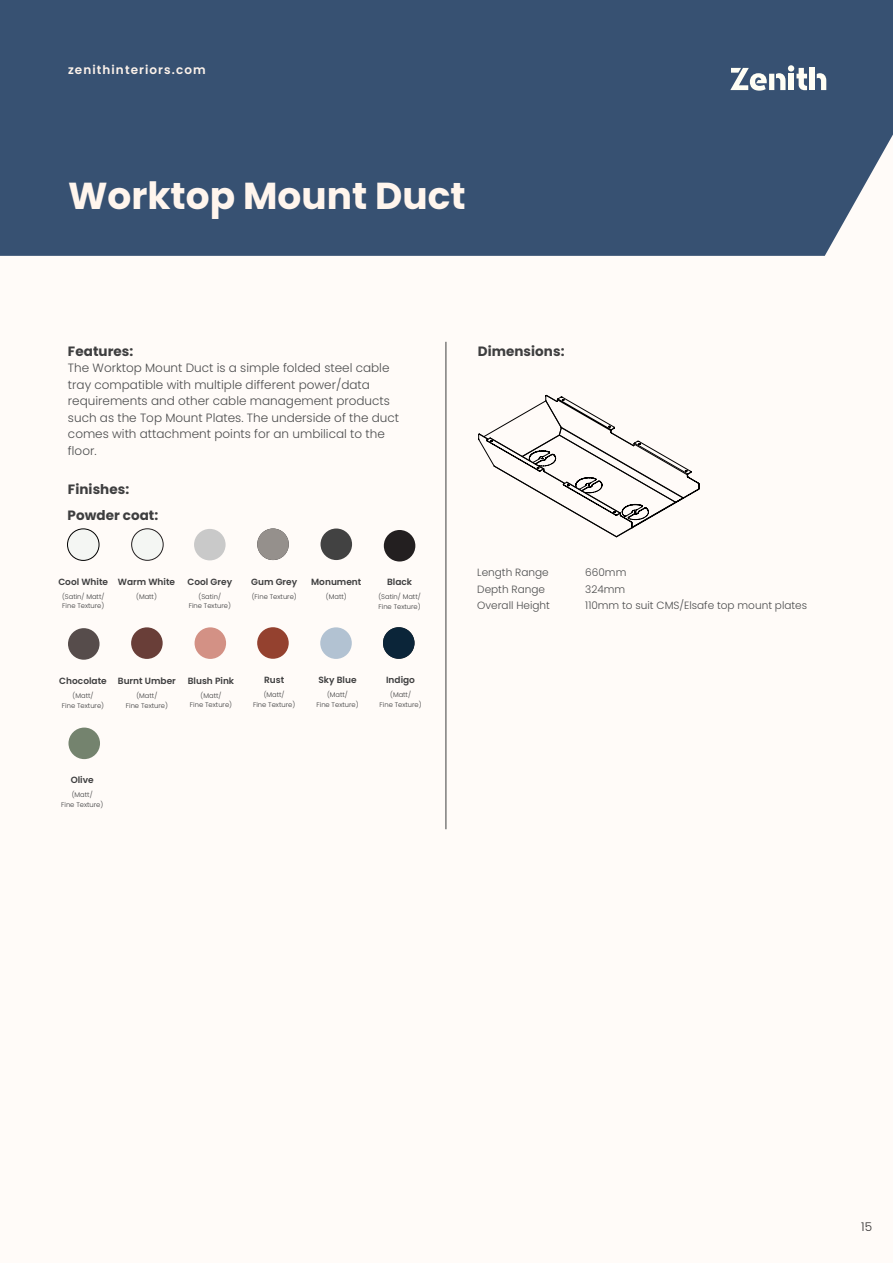
<style>
.page{position:relative;width:893px;height:1263px;background:#fffbf8}
.page>*{position:absolute;margin:0;border:0;box-sizing:border-box;transform-origin:0 0}
.PRODUCT_NAME{font:700 37.5px "Poppins";color:#fff5ed}
.COPY{font:700 13.5px "Poppins";letter-spacing:.005em;color:#3e3e3f}
.COPY-2{font:300 12px/16.5px "Poppins";color:#4b4c4d}
.t1{font:600 12px "Poppins";letter-spacing:.09em;color:#fdf3eb}
.t2{font:300 12px "Poppins";color:#312f30}
.COPY-3{font:300 10.5px "Poppins";color:#4b4c4d}
.COLOURS_SPECS{font:600 9px "Poppins";color:#3e3e3f}
.COLOURS_SPECS-2{font:300 6.75px/9.8px "Poppins";color:#3e3e3f;text-align:center}
</style>
<div class="page">
<div style="left:0;top:0;width:893px;height:256px;background:#375172"></div>
<div style="left:788px;top:74px;width:6px;height:16px;background:#fffef4"></div>
<div style="left:788px;top:65px;width:6px;height:7px;background:#fffef4;border-radius:50%"></div>
<svg style="left:796px;top:68px;width:11px;height:23px"></svg>
<div style="left:810px;top:68px;width:5px;height:22px;background:#fffef4"></div>
<svg style="left:817px;top:73px;width:9px;height:17px"></svg>
<svg style="left:730px;top:68px;width:55px;height:23px"></svg>
<svg style="left:478px;top:395px;width:222px;height:142px"></svg>
<hr style="left:446px;top:342px;width:1px;height:487px;background:#3e3e3f">
<div style="left:68px;top:727px;width:32px;height:32px;background:#74836e;border-radius:50%"></div>
<div style="left:131px;top:627px;width:32px;height:32px;background:#693e38;border-radius:50%"></div>
<div style="left:384px;top:530px;width:31px;height:31px;background:#231f20;border-radius:50%"></div>
<div style="left:194px;top:529px;width:32px;height:31px;background:#c9c9c9;border-radius:50%"></div>
<div style="left:132px;top:529px;width:31px;height:31px;background:#f4f6f3;border-radius:50%"></div>
<div style="left:132px;top:529px;width:31px;height:31px;border:1px solid #231f20;border-radius:50%"></div>
<div style="left:68px;top:529px;width:31px;height:31px;background:#f4f6f3;border-radius:50%"></div>
<div style="left:67px;top:529px;width:32px;height:31px;border:1px solid #000;border-radius:50%"></div>
<div style="left:195px;top:627px;width:31px;height:32px;background:#d39185;border-radius:50%"></div>
<div style="left:320px;top:627px;width:32px;height:32px;background:#b2c2d2;border-radius:50%"></div>
<div style="left:68px;top:628px;width:32px;height:32px;background:#564c4b;border-radius:50%"></div>
<div style="left:257px;top:627px;width:32px;height:32px;background:#94412f;border-radius:50%"></div>
<div style="left:383px;top:627px;width:31px;height:32px;background:#0b2539;border-radius:16px"></div>
<div style="left:321px;top:528px;width:31px;height:32px;background:#424242;border-radius:50%"></div>
<div style="left:257px;top:528px;width:32px;height:32px;background:#95908c;border-radius:16px"></div>
<p class="t1" style="left:68px;top:63px;width:139px">zenithinteriors.com</p>
<p class="PRODUCT_NAME" style="left:68px;top:174px;width:399px">Worktop Mount Duct</p>
<p class="COPY" style="left:68px;top:343px;width:67px">Features:</p>
<p class="COPY" style="left:478px;top:343px;width:88px">Dimensions:</p>
<p class="COPY-2" style="left:68px;top:360px;width:333px">The Worktop Mount Duct is a simple folded steel cable tray compatible with multiple different power/data requirements and other cable management products such as the Top Mount Plates. The underside of the duct comes with attachment points for an umbilical to the floor.</p>
<p class="COPY" style="left:68px;top:481px;width:63px">Finishes:</p>
<p class="COPY" style="left:68px;top:508px;width:92px">Powder coat:</p>
<p class="COLOURS_SPECS" style="left:58px;top:576px;width:51px">Cool White</p>
<p class="COLOURS_SPECS-2" style="left:62px;top:591px;width:44px;text-align:left">(Satin/ Matt/<br>Fine Texture)</p>
<p class="COLOURS_SPECS" style="left:118px;top:576px;width:59px">Warm White</p>
<p class="COLOURS_SPECS-2" style="left:136px;top:591px;width:22px">(Matt)</p>
<p class="COLOURS_SPECS" style="left:188px;top:576px;width:46px">Cool Grey</p>
<p class="COLOURS_SPECS-2" style="left:189px;top:591px;width:44px">(Satin/<br>Fine Texture)</p>
<p class="COLOURS_SPECS" style="left:251px;top:576px;width:47px">Gum Grey</p>
<p class="COLOURS_SPECS-2" style="left:252px;top:591px;width:46px">(Fine Texture)</p>
<p class="COLOURS_SPECS" style="left:311px;top:576px;width:52px">Monument</p>
<p class="COLOURS_SPECS-2" style="left:326px;top:591px;width:22px">(Matt)</p>
<p class="COLOURS_SPECS" style="left:387px;top:576px;width:27px">Black</p>
<p class="COLOURS_SPECS-2" style="left:378px;top:591px;width:44px;text-align:left">(Satin/ Matt/<br>Fine Texture)</p>
<p class="COLOURS_SPECS" style="left:59px;top:676px;width:49px">Chocolate</p>
<p class="COLOURS_SPECS-2" style="left:62px;top:691px;width:44px">(Matt/<br>Fine Texture)</p>
<p class="COLOURS_SPECS" style="left:118px;top:676px;width:59px">Burnt Umber</p>
<p class="COLOURS_SPECS-2" style="left:126px;top:691px;width:44px">(Matt/<br>Fine Texture)</p>
<p class="COLOURS_SPECS" style="left:188px;top:675px;width:48px">Blush Pink</p>
<p class="COLOURS_SPECS-2" style="left:190px;top:690px;width:44px">(Matt/<br>Fine Texture)</p>
<p class="COLOURS_SPECS" style="left:264px;top:675px;width:22px">Rust</p>
<p class="COLOURS_SPECS-2" style="left:253px;top:690px;width:44px">(Matt/<br>Fine Texture)</p>
<p class="COLOURS_SPECS" style="left:318px;top:675px;width:40px">Sky Blue</p>
<p class="COLOURS_SPECS-2" style="left:316px;top:690px;width:44px">(Matt/<br>Fine Texture)</p>
<p class="COLOURS_SPECS" style="left:386px;top:675px;width:30px">Indigo</p>
<p class="COLOURS_SPECS-2" style="left:379px;top:690px;width:44px">(Matt/<br>Fine Texture)</p>
<p class="COLOURS_SPECS" style="left:71px;top:775px;width:25px">Olive</p>
<p class="COLOURS_SPECS-2" style="left:61px;top:790px;width:44px">(Matt/<br>Fine Texture)</p>
<p class="COPY-3" style="left:477px;top:567px;width:73px">Length Range</p>
<p class="COPY-3" style="left:585px;top:567px;width:43px">660mm</p>
<p class="COPY-3" style="left:477px;top:583px;width:69px">Depth Range</p>
<p class="COPY-3" style="left:585px;top:583px;width:42px">324mm</p>
<p class="COPY-3" style="left:477px;top:600px;width:74px">Overall Height</p>
<p class="COPY-3" style="left:585px;top:600px;width:223px">110mm to suit CMS/Elsafe top mount plates</p>
<p class="t2" style="left:861px;top:1220px;width:12px">15</p>
</div>
